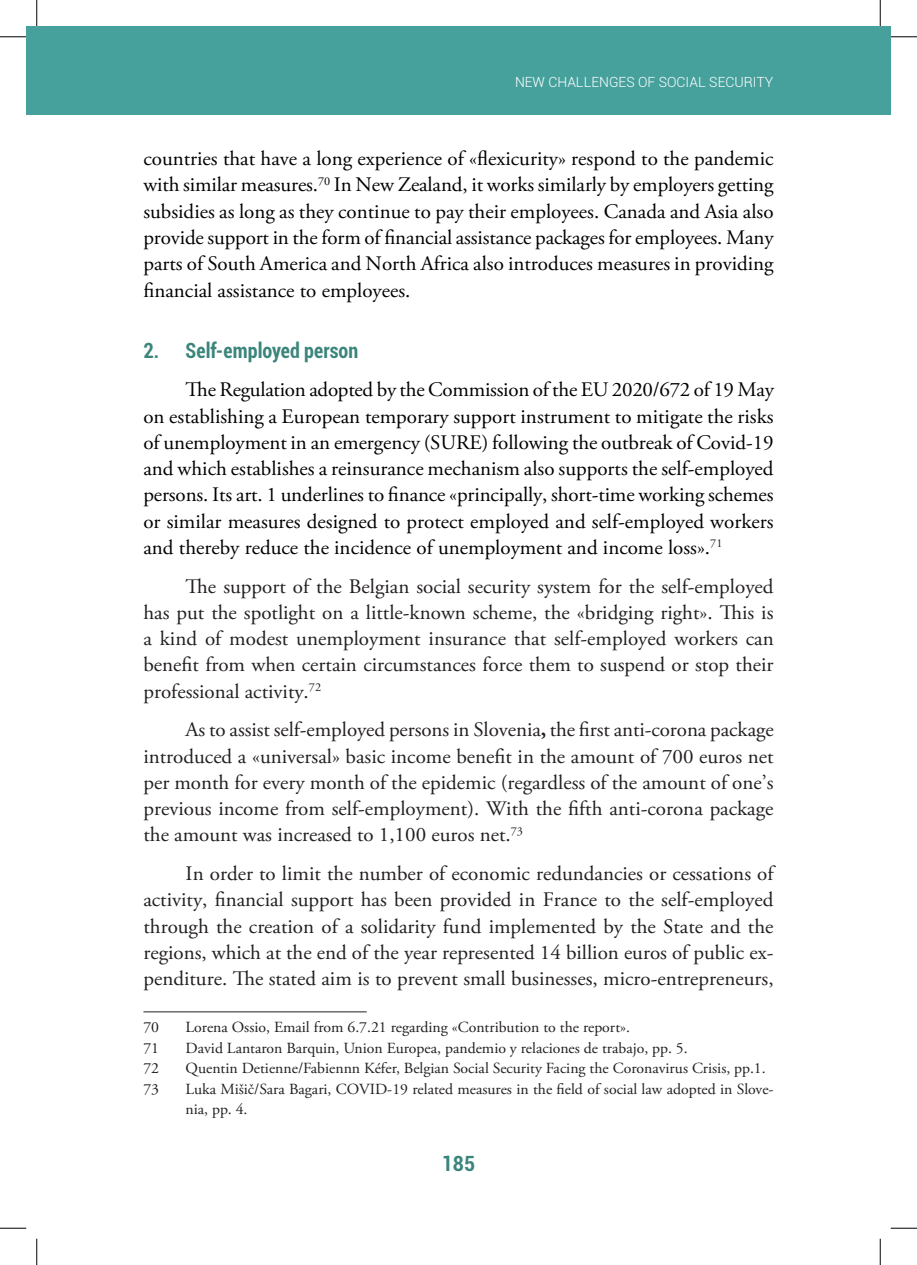
<style>
.page{position:relative;width:917px;height:1265px;background:#fff}
.page>*{position:absolute;margin:0;border:0;box-sizing:border-box;transform-origin:0 0}
.t1{font:700 condensed 21px "Roboto";letter-spacing:.005em;color:#3b857c;scale:.95 1}
.t2{font:700 condensed 21px "Roboto";letter-spacing:.005em;color:#3b857c}
.t3{font:20.65px/26.2px "Adobe Garamond Pro";color:#231f20;text-align:justify}
.t4{font:20.65px/26.2px "Adobe Garamond Pro";letter-spacing:-.005em;color:#000;text-align:justify}
.t5{font:15.4px/19.2px "Adobe Garamond Pro";letter-spacing:-.005em;color:#231f20}
.t6{font:300 14px "Roboto";color:#fff}
.s1{font-weight:700}
</style>
<div class="page">
<div style="left:27px;top:27px;width:863px;height:88px;background:#46a19c"></div>
<hr style="left:143px;top:1011px;width:224px;height:1px;background:#231f20">
<svg style="left:0;top:36px;width:26px;height:1px"></svg>
<svg style="left:891px;top:36px;width:26px;height:1px"></svg>
<svg style="left:0;top:1227px;width:26px;height:1px"></svg>
<svg style="left:891px;top:1227px;width:26px;height:1px"></svg>
<svg style="left:36px;top:0;width:1px;height:26px"></svg>
<svg style="left:36px;top:1238px;width:1px;height:26px"></svg>
<svg style="left:880px;top:0;width:1px;height:26px"></svg>
<svg style="left:880px;top:1238px;width:1px;height:26px"></svg>
<p class="t6" style="left:515px;top:72px;width:260px">NEW CHALLENGES OF SOCIAL SECURITY</p>
<p class="t4" style="left:143px;top:146px;width:632px">countries that have a long experience of «flexicurity» respond to the pandemic with similar measures.<sup>70</sup> In New Zealand, it works similarly by employers getting subsidies as long as they continue to pay their employees. Canada and Asia also provide support in the form of financial assistance packages for employees. Many parts of South America and North Africa also introduces measures in providing financial assistance to employees.</p>
<p class="t1" style="left:143px;top:335px;width:228px">2. Self-employed person</p>
<p class="t4" style="left:143px;top:377px;width:632px;text-indent:42px">The Regulation adopted by the Commission of the EU 2020/672 of 19 May on establishing a European temporary support instrument to mitigate the risks of unemployment in an emergency (SURE) following the outbreak of Covid-19 and which establishes a reinsurance mechanism also supports the self-employed persons. Its art. 1 underlines to finance «principally, short-time working schemes or similar measures designed to protect employed and self-employed workers and thereby reduce the incidence of unemployment and income loss».<sup>71</sup></p>
<p class="t3" style="left:143px;top:573px;width:632px;text-indent:42px">The support of the Belgian social security system for the self-employed has put the spotlight on a little-known scheme, the «bridging right». This is a kind of modest unemployment insurance that self-employed workers can benefit from when certain circumstances force them to suspend or stop their professional activity.<sup>72</sup></p>
<p class="t3" style="left:143px;top:717px;width:632px;text-indent:42px">As to assist self-employed persons in Slovenia<span class="s1">,</span> the first anti-corona package introduced a «universal» basic income benefit in the amount of 700 euros net per month for every month of the epidemic (regardless of the amount of one’s previous income from self-employment). With the fifth anti-corona package the amount was increased to 1,100 euros net.<sup>73</sup></p>
<p class="t3" style="left:143px;top:860px;width:634px;text-indent:42px">In order to limit the number of economic redundancies or cessations of activity, financial support has been provided in France to the self-employed through the creation of a solidarity fund implemented by the State and the regions, which at the end of the year represented 14 billion euros of public ex&shy;penditure. The stated aim is to prevent small businesses, micro-entrepreneurs,</p>
<p class="t5" style="left:143px;top:1017px;width:17px">70</p>
<p class="t5" style="left:186px;top:1017px;width:446px">Lorena Ossio, Email from 6.7.21 regarding «Contribution to the report».</p>
<p class="t5" style="left:143px;top:1038px;width:17px">71</p>
<p class="t5" style="left:186px;top:1038px;width:504px">David Lantaron Barquin, Union Europea, pandemio y relaciones de trabajo, pp. 5.</p>
<p class="t5" style="left:143px;top:1059px;width:17px">72</p>
<p class="t5" style="left:186px;top:1059px;width:582px">Quentin Detienne/Fabiennn Kéfer, Belgian Social Security Facing the Coronavirus Crisis, pp.1.</p>
<p class="t5" style="left:143px;top:1080px;width:17px">73</p>
<p class="t5" style="left:186px;top:1080px;width:589px">Luka Mišič/Sara Bagari, COVID-19 related measures in the field of social law adopted in Slove&shy;nia, pp. 4.</p>
<p class="t2" style="left:442px;top:1148px;width:35px">185</p>
</div>
